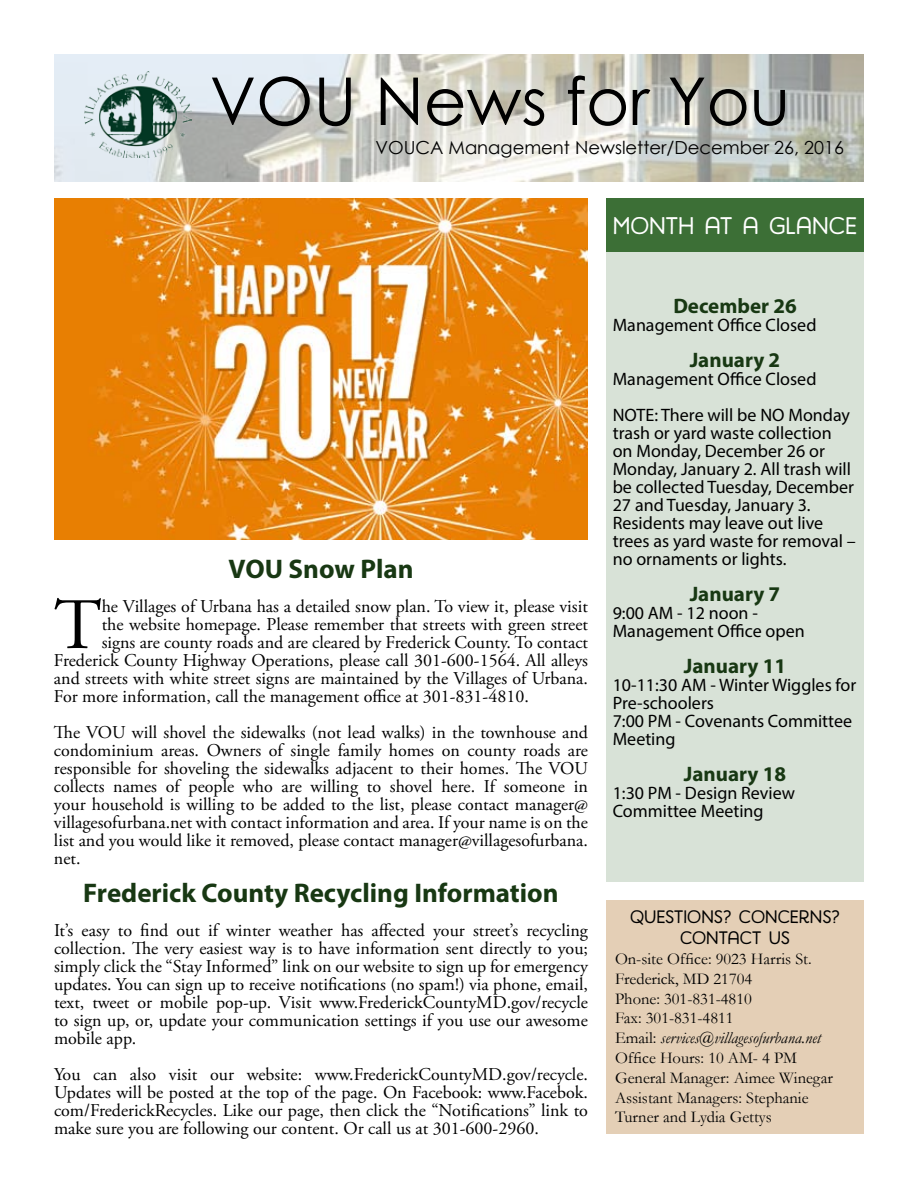
<style>
.page{position:relative;width:918px;height:1188px;background:#fff}
.page>*{position:absolute;margin:0;border:0;box-sizing:border-box;transform-origin:0 0}
.t1{font:72.3px "Adobe Garamond Pro";color:#000}
.t2{font:66px "Century Gothic";color:#000}
.t3{font:700 27px "Myriad Pro";color:#183813}
.t4{font:25.5px "Harman Retro";color:#fff}
.t5{font:24px "Harman Retro";color:#fff}
.t6{font:700 21px "Myriad Pro";color:#183813}
.t7{font:18px/18px "Adobe Garamond Pro";color:#000;text-align:justify}
.t8{font:18px/18px "Myriad Pro";color:#000}
.t9{font:18px "Century Gothic";color:#000}
.t10{font:18px/21.6px "Harman Retro";color:#000;text-align:center}
.t11{font:16.5px/19.8px "Garamond";color:#000}
.s1{font-style:italic}
</style>
<div class="page">
<div style="left:606px;top:900px;width:258px;height:234px;background:#e4cfb6"></div>
<div style="left:606px;top:198px;width:258px;height:54px;background:#3c6f36"></div>
<img style="left:54px;top:54px;width:810px;height:127px">
<img style="left:84px;top:71px;width:107px;height:87px">
<img style="left:54px;top:198px;width:534px;height:342px">
<div style="left:606px;top:252px;width:258px;height:630px;background:#d8e2d7"></div>
<h2 class="t2" style="left:210px;top:55px;width:582px">VOU News for You</h2>
<p class="t9" style="left:375px;top:134px;width:470px">VOUCA Management Newsletter/December 26, 2016</p>
<h3 class="t4" style="left:616px;top:211px;width:239px">WEEK AT A GLANCE</h3>
<h3 class="t5" style="left:613px;top:212px;width:246px">MONTH AT A GLANCE</h3>
<h3 class="t3" style="left:228px;top:552px;width:187px">VOU Snow Plan</h3>
<h1 class="t1" style="left:54px;top:582px;width:49px">T</h1>
<p class="t7" style="left:102px;top:598px;width:488px">he Villages of Urbana has a detailed snow plan. To view it, please visit</p>
<p class="t7" style="left:102px;top:616px;width:488px">the website homepage. Please remember that streets with green street</p>
<p class="t7" style="left:102px;top:634px;width:488px">signs are county roads and are cleared by Frederick County. To contact</p>
<p class="t7" style="left:54px;top:652px;width:536px">Frederick County Highway Operations, please call 301-600-1564. All alleys</p>
<p class="t7" style="left:54px;top:670px;width:535px">and streets with white street signs are maintained by the Villages of Urbana.</p>
<p class="t7" style="left:54px;top:688px;width:476px">For more information, call the management office at 301-831-4810.</p>
<p class="t7" style="left:54px;top:724px;width:536px">The VOU will shovel the sidewalks (not lead walks) in the townhouse and condominium areas. Owners of single family homes on county roads are responsible for shoveling the sidewalks adjacent to their homes. The VOU collects names of people who are willing to shovel here. If someone in your household is willing to be added to the list, please contact manager@ villagesofurbana.net with contact information and area. If your name is on the list and you would like it removed, please contact manager@villagesofurbana. net.</p>
<h3 class="t3" style="left:83px;top:876px;width:477px">Frederick County Recycling Information</h3>
<p class="t7" style="left:54px;top:922px;width:536px">It’s easy to find out if winter weather has affected your street’s recycling collection. The very easiest way is to have information sent directly to you; simply click the “Stay Informed” link on our website to sign up for emergency updates. You can sign up to receive notifications (no spam!) via phone, email, text, tweet or mobile pop-up. Visit www.FrederickCountyMD.gov/recycle to sign up, or, update your communication settings if you use our awesome mobile app.</p>
<p class="t7" style="left:54px;top:1066px;width:536px">You can also visit our website: www.FrederickCountyMD.gov/recycle.<br>Updates will be posted at the top of the page. On Facebook: www.Facebok. com/FrederickRecycles. Like our page, then click the “Notifications” link to make sure you are following our content. Or call us at 301-600-2960.</p>
<p class="t6" style="left:673px;top:292px;width:125px">December 26</p>
<p class="t8" style="left:613px;top:315px;width:205px">Management Office Closed</p>
<p class="t6" style="left:690px;top:346px;width:92px">January 2</p>
<p class="t8" style="left:613px;top:360px;width:239px;line-height:36px">Management Office Closed<br>NOTE: There will be NO Monday</p>
<p class="t8" style="left:613px;top:423px;width:245px">trash or yard waste collection on Monday, December 26 or<br>Monday, January 2. All trash will be collected Tuesday, December<br>27 and Tuesday, January 3.<br>Residents may leave out live trees as yard waste for removal – no ornaments or lights.</p>
<p class="t6" style="left:690px;top:580px;width:92px">January 7</p>
<p class="t8" style="left:613px;top:603px;width:194px">9:00 AM - 12 noon -<br>Management Office open</p>
<p class="t6" style="left:684px;top:652px;width:104px">January 11</p>
<p class="t8" style="left:613px;top:675px;width:245px">10-11:30 AM - Winter Wiggles for<br>Pre-schoolers<br>7:00 PM - Covenants Committee<br>Meeting</p>
<p class="t6" style="left:684px;top:760px;width:104px">January 18</p>
<p class="t8" style="left:613px;top:783px;width:184px">1:30 PM - Design Review<br>Committee Meeting</p>
<p class="t10" style="left:630px;top:906px;width:211px">QUESTIONS? CONCERNS?<br>CONTACT US</p>
<p class="t11" style="left:615px;top:948px;width:219px">On-site Office: 9023 Harris St.<br>Frederick, MD 21704<br>Phone: 301-831-4810<br>Fax: 301-831-4811<br>Email: <span class="s1">services@villagesofurbana.net<br></span>Office Hours: 10 AM- 4 PM<br>General Manager: Aimee Winegar<br>Assistant Managers: Stephanie<br>Turner and Lydia Gettys</p>
</div>
